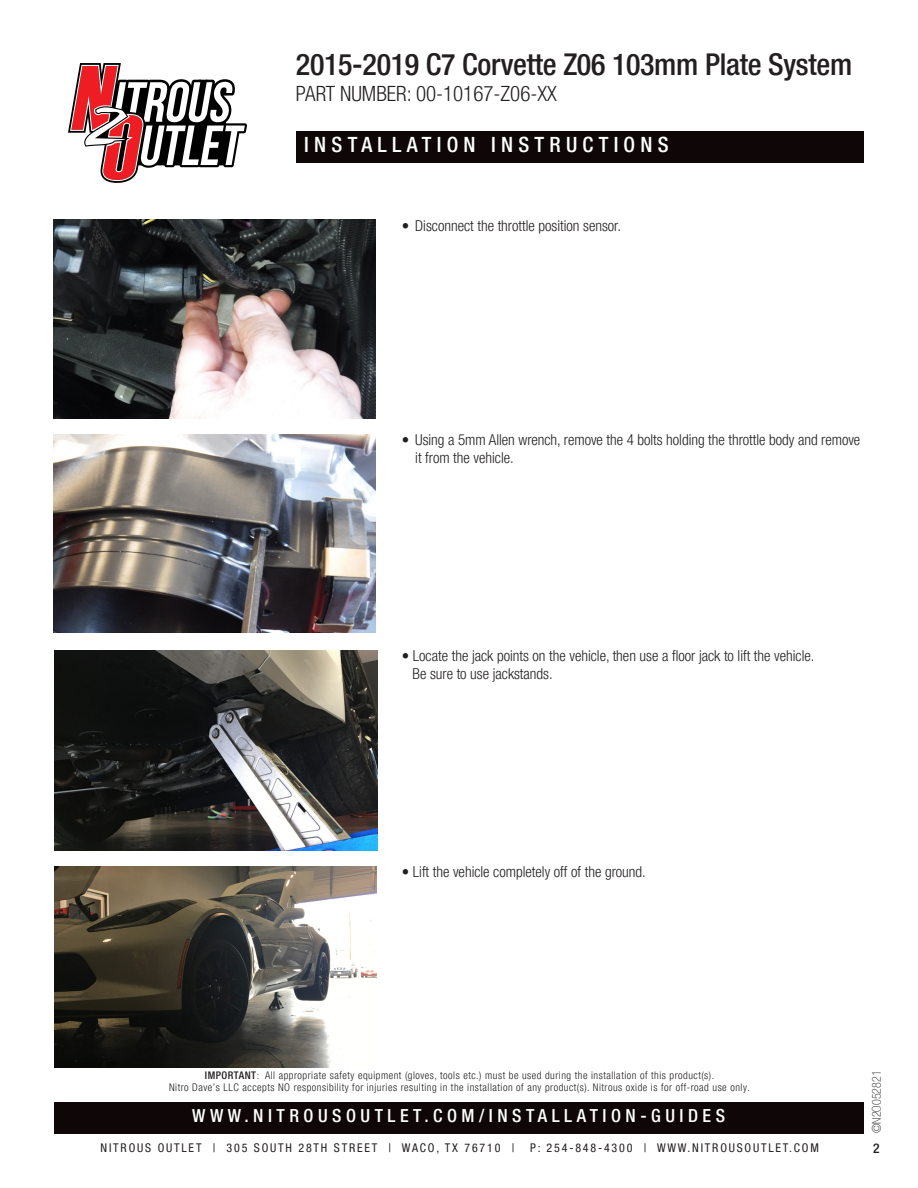
<style>
.page{position:relative;width:918px;height:1188px;background:#fff}
.page>*{position:absolute;margin:0;border:0;box-sizing:border-box;transform-origin:0 0}
.t1{font:500 condensed 30px "Helvetica Neue LT Pro";letter-spacing:-.01em;color:#231f20}
.t2{font:300 condensed 21px "Helvetica Neue LT Pro";color:#231f20}
.t3{font:500 condensed 21px "Helvetica Neue LT Pro";letter-spacing:.25em;color:#fff}
.t4{font:500 condensed 18px "Helvetica Neue LT Pro";letter-spacing:.25em;color:#fff}
.t5{font:300 condensed 15px/18px "Helvetica Neue LT Pro";color:#231f20}
.t6{font:500 condensed 13.5px "Helvetica Neue LT Pro";color:#231f20}
.t7{font:condensed 12px "Helvetica Neue LT Pro";letter-spacing:.15em;color:#231f20}
.t8{font:100 condensed 12px "Helvetica Neue LT Pro";color:#231f20}
.t9{font:300 condensed 10.5px/12px "Helvetica Neue LT Pro";letter-spacing:.05em;color:#231f20;text-align:center}
.s1{font-weight:500}
</style>
<div class="page">
<svg style="left:68px;top:63px;width:179px;height:120px"></svg>
<div style="left:297px;top:131px;width:567px;height:31px;background:#0e0607"></div>
<div style="left:54px;top:1102px;width:810px;height:31px;background:#0e0607"></div>
<img style="left:54px;top:434px;width:322px;height:199px">
<img style="left:54px;top:650px;width:324px;height:200px">
<img style="left:54px;top:866px;width:323px;height:201px">
<img style="left:54px;top:220px;width:322px;height:199px">
<h1 class="t1" style="left:296px;top:47px;width:558px">2015-2019 C7 Corvette Z06 103mm Plate System</h1>
<h2 class="t2" style="left:296px;top:81px;width:262px">PART NUMBER: 00-10167-Z06-XX</h2>
<h2 class="t3" style="left:304px;top:132px;width:366px">INSTALLATION INSTRUCTIONS</h2>
<p class="t5" style="left:402px;top:216px;width:221px">• Disconnect the throttle position sensor.</p>
<p class="t5" style="left:415px;top:430px;width:447px;text-indent:-14px">• Using a 5mm Allen wrench, remove the 4 bolts holding the throttle body and remove it from the vehicle.</p>
<p class="t5" style="left:402px;top:646px;width:414px">• Locate the jack points on the vehicle, then use a floor jack to lift the vehicle.</p>
<p class="t5" style="left:413px;top:664px;width:142px">Be sure to use jackstands.</p>
<p class="t5" style="left:402px;top:862px;width:246px">• Lift the vehicle completely off of the ground.</p>
<p class="t9" style="left:169px;top:1069px;width:582px"><span class="s1">IMPORTANT</span>: All appropriate safety equipment (gloves, tools etc.) must be used during the installation of this product(s).<br>Nitro Dave’s LLC accepts NO responsibility for injuries resulting in the installation of any product(s). Nitrous oxide is for off-road use only.</p>
<p class="t4" style="left:192px;top:1105px;width:534px">WWW.NITROUSOUTLET.COM/INSTALLATION-GUIDES</p>
<p class="t7" style="left:101px;top:1140px;width:415px">NITROUS OUTLET | 305 SOUTH 28TH STREET | WACO, TX 76710 |</p>
<p class="t7" style="left:530px;top:1140px;width:290px">P: 254-848-4300 | WWW.NITROUSOUTLET.COM</p>
<p class="t8" style="left:870px;top:1133px;width:64px;rotate:-90deg">©N2O052821</p>
<p class="t6" style="left:873px;top:1140px;width:8px">2</p>
</div>
